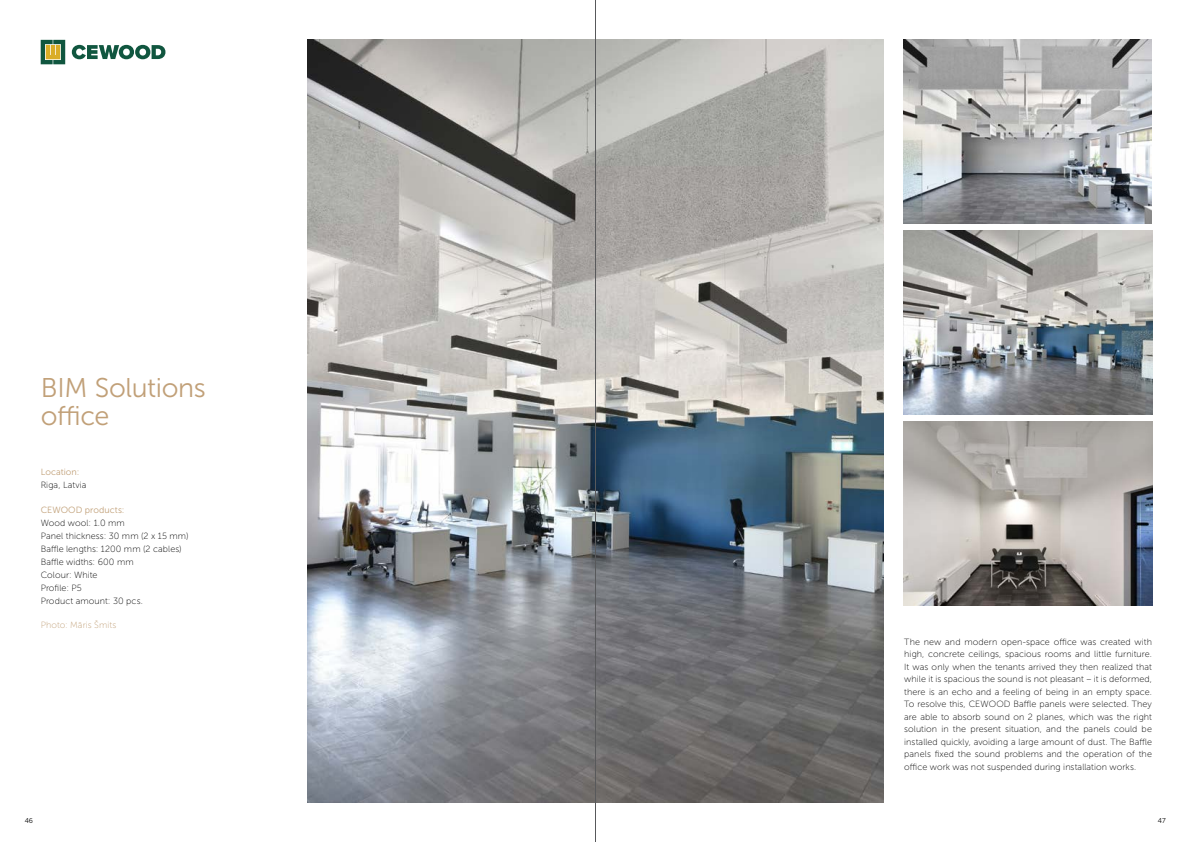
<style>
.page{position:relative;width:1191px;height:842px;background:#fff}
.page>*{position:absolute;margin:0;border:0;box-sizing:border-box;transform-origin:0 0}
.t1{font:27px/28px "Museo Sans 300";letter-spacing:-.01em;color:#c1a078}
.t2{font:9px/12.5px "Museo Sans 100";letter-spacing:.01em;color:#000}
.t3{font:9px "Museo Sans 300";letter-spacing:.01em;color:#c1a078}
.t4{font:9px "Museo Sans 100";letter-spacing:.005em;color:#c1a078}
.t5{font:7px "Museo Sans 300";color:#000}
</style>
<div class="page">
<svg style="left:72px;top:45px;width:93px;height:14px"></svg>
<svg style="left:41px;top:40px;width:24px;height:24px"></svg>
<img style="left:308px;top:40px;width:575px;height:762px">
<hr style="left:595px;top:0;width:1px;height:842px;background:#58595b">
<img style="left:903px;top:40px;width:248px;height:184px">
<img style="left:904px;top:231px;width:248px;height:184px">
<img style="left:904px;top:422px;width:248px;height:184px">
<h1 class="t1" style="left:41px;top:374px;width:167px">BIM Solutions office</h1>
<p class="t3" style="left:41px;top:467px;width:40px">Location:</p>
<p class="t2" style="left:41px;top:479px;width:47px">Riga, Latvia</p>
<p class="t3" style="left:41px;top:505px;width:85px">CEWOOD products:</p>
<p class="t2" style="left:41px;top:516px;width:149px;line-height:13px">Wood wool: 1.0 mm<br>Panel thickness: 30 mm (2 x 15 mm)<br>Baffle lengths: 1200 mm (2 cables)<br>Baffle widths: 600 mm<br>Colour: White<br>Profile: P5<br>Product amount: 30 pcs.</p>
<p class="t4" style="left:41px;top:620px;width:77px">Photo: Māris Šmits</p>
<p class="t2" style="left:904px;top:635px;width:249px;text-align:justify">The new and modern open-space office was created with high, concrete ceilings, spacious rooms and little furniture.<br>It was only when the tenants arrived they then realized that while it is spacious the sound is not pleasant – it is deformed, there is an echo and a feeling of being in an empty space.<br>To resolve this, CEWOOD Baffle panels were selected. They are able to absorb sound on 2 planes, which was the right solution in the present situation, and the panels could be installed quickly, avoiding a large amount of dust. The Baffle panels fixed the sound problems and the operation of the office work was not suspended during installation works.</p>
<p class="t5" style="left:25px;top:817px;width:10px">46</p>
<p class="t5" style="left:1158px;top:817px;width:9px">47</p>
</div>
